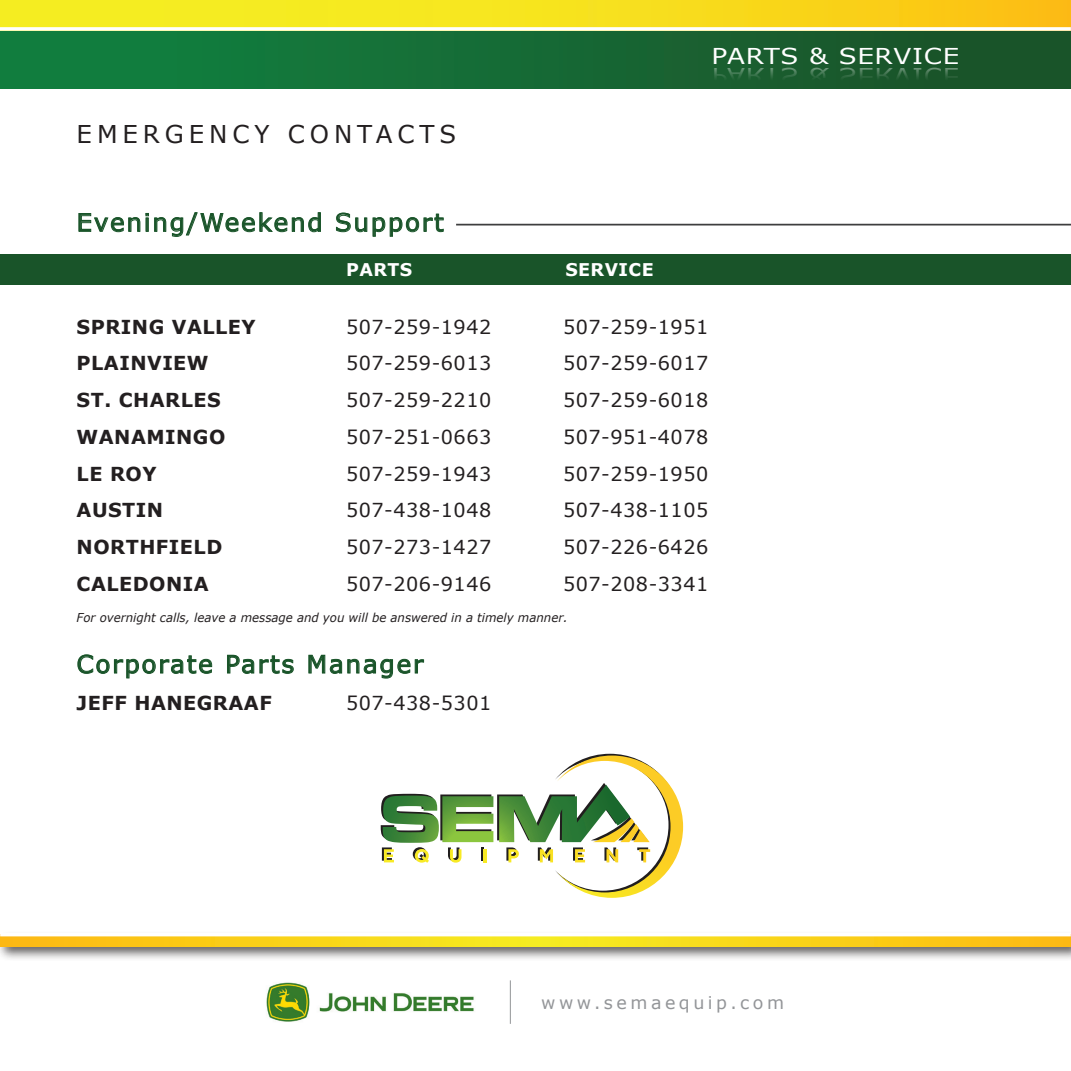
<style>
.page{position:relative;width:1071px;height:1071px;background:#fff}
.page>*{position:absolute;margin:0;border:0;box-sizing:border-box;transform-origin:0 0}
.t1{font:24.5px "Verdana";letter-spacing:.075em;color:#195429}
.t2{font:24.5px "Verdana";letter-spacing:.2em;color:#231f20}
.t3{font:21.88px "Verdana";letter-spacing:.025em;color:#fff;scale:1.2 1}
.t4{font:19.25px "Verdana";letter-spacing:.025em;color:#231f20}
.t5{font:700 19.25px "Verdana";letter-spacing:.025em;color:#231f20}
.t6{font:17.5px "Verdana";letter-spacing:.2em;color:#939598}
.t7{font:700 17.5px "Verdana";letter-spacing:.025em;color:#fff}
.t8{font:italic 12.25px "Verdana";color:#231f20;scale:.96 1}
</style>
<div class="page">
<div style="left:0;top:255px;width:1071px;height:30px;background:#195429"></div>
<div style="left:0;top:31px;width:1071px;height:57px;background:linear-gradient(to right,#118341,#1b5027)"></div>
<div style="left:0;top:0;width:1071px;height:31px;background:linear-gradient(to right,#f4f725,#fbc615)"></div>
<svg style="left:0;top:27px;width:1071px;height:4px"></svg>
<svg style="left:78px;top:212px;width:243px;height:25px"></svg>
<svg style="left:336px;top:212px;width:108px;height:25px"></svg>
<hr style="left:456px;top:224px;width:615px;height:2px;background:#3e3e3f">
<svg style="left:77px;top:654px;width:136px;height:25px"></svg>
<svg style="left:227px;top:654px;width:67px;height:20px"></svg>
<svg style="left:308px;top:654px;width:117px;height:25px"></svg>
<div style="left:0;top:930px;width:1071px;height:31px;background:#231f20;opacity:.75"></div>
<svg style="left:0;top:936px;width:1071px;height:10px;background:#f9d322"></svg>
<hr style="left:0;top:933px;width:1071px;height:3px;background:#fff">
<hr style="left:510px;top:980px;width:1px;height:44px;background:#939598">
<img style="left:266px;top:982px;width:208px;height:40px">
<svg style="left:381px;top:754px;width:302px;height:144px"></svg>
<div style="left:714px;top:67px;width:244px;height:17px;background:#19592c"></div>
<p class="t2" style="left:77px;top:117px;width:381px">EMERGENCY CONTACTS</p>
<p class="t1" style="left:77px;top:206px;width:369px">Evening/Weekend Support</p>
<p class="t7" style="left:346px;top:257px;width:68px">PARTS</p>
<p class="t3" style="left:711px;top:41px;width:208px">PARTS &amp; SERVICE</p>
<p class="t7" style="left:565px;top:257px;width:90px">SERVICE</p>
<p class="t5" style="left:77px;top:313px;width:181px">SPRING VALLEY</p>
<p class="t4" style="left:346px;top:313px;width:147px">507-259-1942</p>
<p class="t4" style="left:563px;top:313px;width:147px">507-259-1951</p>
<p class="t5" style="left:77px;top:350px;width:134px">PLAINVIEW</p>
<p class="t4" style="left:346px;top:350px;width:147px">507-259-6013</p>
<p class="t4" style="left:563px;top:350px;width:147px">507-259-6017</p>
<p class="t5" style="left:77px;top:386px;width:146px">ST. CHARLES</p>
<p class="t4" style="left:346px;top:387px;width:147px">507-259-2210</p>
<p class="t4" style="left:563px;top:387px;width:147px">507-259-6018</p>
<p class="t5" style="left:77px;top:423px;width:150px">WANAMINGO</p>
<p class="t4" style="left:346px;top:424px;width:147px">507-251-0663</p>
<p class="t4" style="left:563px;top:424px;width:147px">507-951-4078</p>
<p class="t5" style="left:77px;top:460px;width:82px">LE ROY</p>
<p class="t4" style="left:346px;top:460px;width:147px">507-259-1943</p>
<p class="t4" style="left:563px;top:460px;width:147px">507-259-1950</p>
<p class="t5" style="left:77px;top:497px;width:88px">AUSTIN</p>
<p class="t4" style="left:346px;top:497px;width:147px">507-438-1048</p>
<p class="t4" style="left:563px;top:497px;width:147px">507-438-1105</p>
<p class="t5" style="left:77px;top:533px;width:147px">NORTHFIELD</p>
<p class="t4" style="left:346px;top:534px;width:147px">507-273-1427</p>
<p class="t4" style="left:563px;top:534px;width:147px">507-226-6426</p>
<p class="t5" style="left:77px;top:570px;width:134px">CALEDONIA</p>
<p class="t4" style="left:346px;top:571px;width:147px">507-206-9146</p>
<p class="t4" style="left:563px;top:571px;width:147px">507-208-3341</p>
<p class="t8" style="left:77px;top:609px;width:513px">For overnight calls, leave a message and you will be answered in a timely manner.</p>
<p class="t1" style="left:77px;top:647px;width:348px">Corporate Parts Manager</p>
<p class="t5" style="left:77px;top:689px;width:197px">JEFF HANEGRAAF</p>
<p class="t4" style="left:346px;top:690px;width:147px">507-438-5301</p>
<p class="t6" style="left:541px;top:990px;width:244px">www.semaequip.com</p>
</div>
